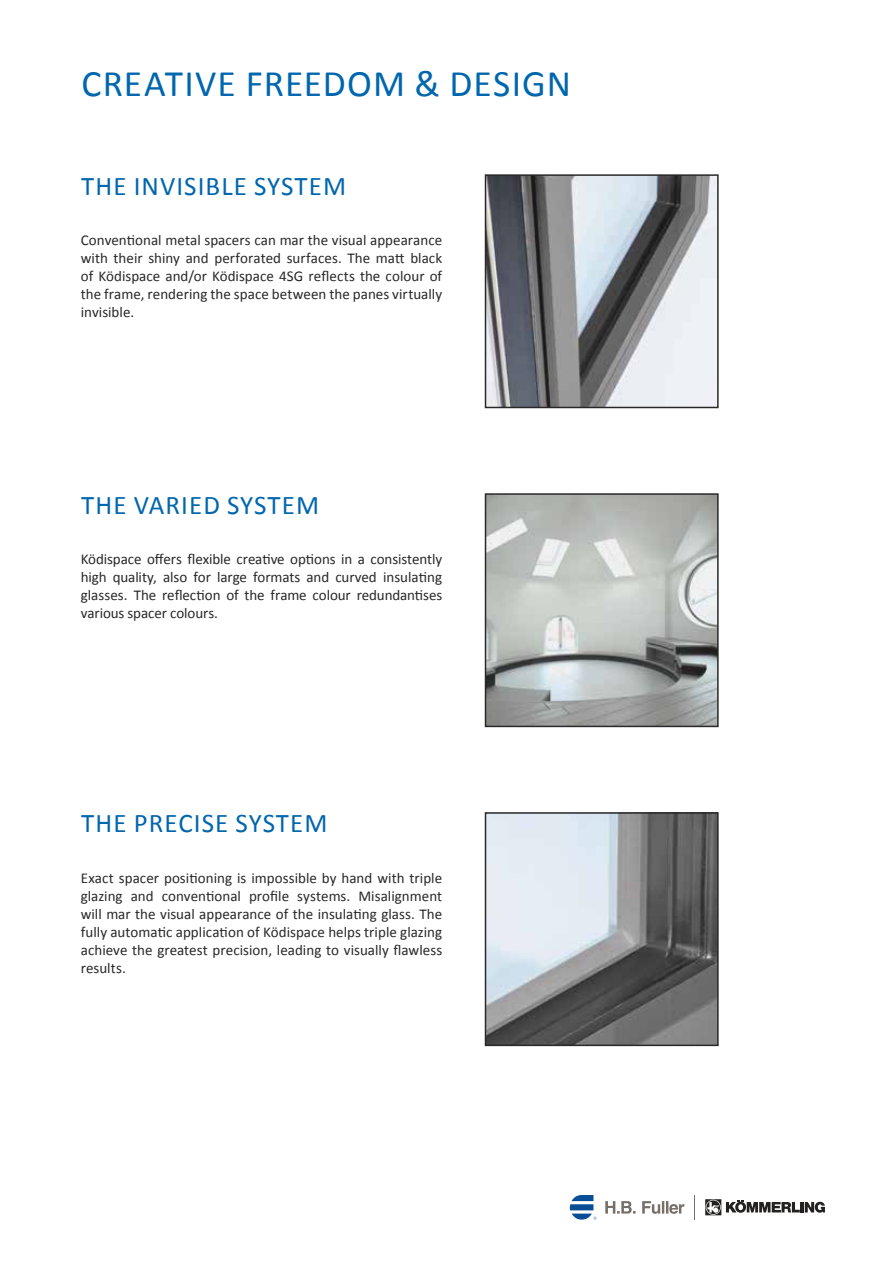
<style>
.page{position:relative;width:893px;height:1263px;background:#fff}
.page>*{position:absolute;margin:0;border:0;box-sizing:border-box;transform-origin:0 0}
.t1{font:37.5px "Calibri";letter-spacing:.03em;color:#0066ad}
.t2{font:27px "Calibri";letter-spacing:.04em;color:#0066ad}
.t3{font:15px/18px "Calibri";color:#282828;text-align:justify}
</style>
<div class="page">
<svg style="left:605px;top:1201px;width:79px;height:13px"></svg>
<svg style="left:570px;top:1195px;width:26px;height:24px"></svg>
<svg style="left:694px;top:1195px;width:1px;height:24px"></svg>
<svg style="left:705px;top:1199px;width:120px;height:16px"></svg>
<img style="left:488px;top:177px;width:228px;height:228px">
<div style="left:485px;top:174px;width:234px;height:234px;border:2px solid #282828"></div>
<img style="left:488px;top:496px;width:228px;height:228px">
<div style="left:485px;top:493px;width:234px;height:234px;border:2px solid #282828"></div>
<img style="left:488px;top:815px;width:228px;height:228px">
<div style="left:485px;top:812px;width:234px;height:234px;border:2px solid #282828"></div>
<h1 class="t1" style="left:82px;top:60px;width:491px">CREATIVE FREEDOM &amp; DESIGN</h1>
<h2 class="t2" style="left:81px;top:169px;width:266px">THE INVISIBLE SYSTEM</h2>
<p class="t3" style="left:81px;top:231px;width:363px">Conventional metal spacers can mar the visual appearance with their shiny and perforated surfaces. The matt black of Ködispace and/or Ködispace 4SG reflects the colour of the frame, rendering the space between the panes virtually invisible.</p>
<h2 class="t2" style="left:81px;top:487px;width:239px">THE VARIED SYSTEM</h2>
<p class="t3" style="left:81px;top:550px;width:363px">Ködispace offers flexible creative options in a consistently high quality, also for large formats and curved insulating glasses. The reflection of the frame colour redundantises various spacer colours.</p>
<h2 class="t2" style="left:81px;top:806px;width:248px">THE PRECISE SYSTEM</h2>
<p class="t3" style="left:81px;top:869px;width:363px">Exact spacer positioning is impossible by hand with triple glazing and conventional profile systems. Misalignment will mar the visual appearance of the insulating glass. The fully automatic application of Ködispace helps triple glazing achieve the greatest precision, leading to visually flawless results.</p>
</div>
